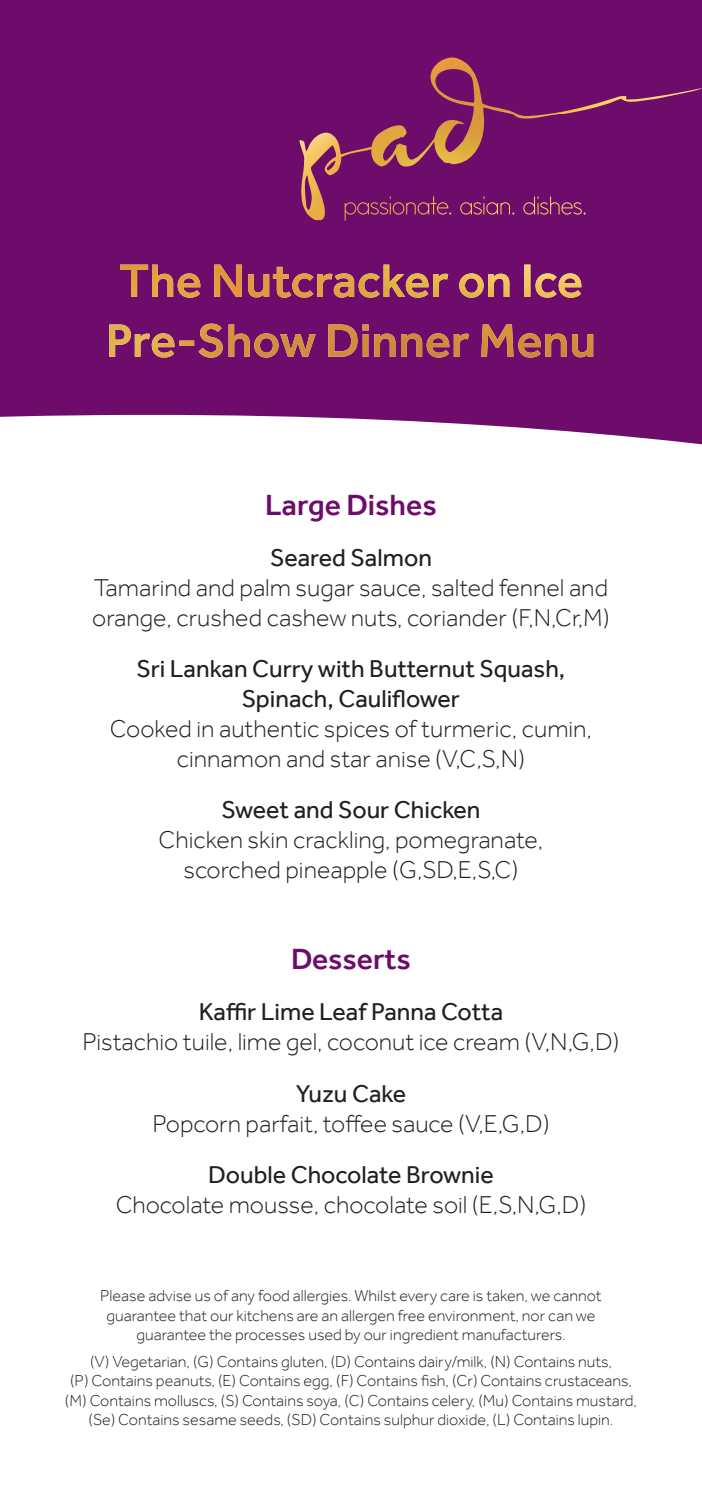
<style>
.page{position:relative;width:702px;height:1489px;background:#fff}
.page>*{position:absolute;margin:0;border:0;box-sizing:border-box;transform-origin:0 0}
.t1{font:500 30px "Effra";color:#6e0c6b}
.t2{font:300 25px/30px "Effra";color:#231f20;text-align:center}
.t3{font:25px/30px "Effra";color:#231f20;text-align:center}
.t4{font:300 16.25px/19.5px "Effra";color:#231f20;text-align:center}
</style>
<div class="page">
<svg style="left:0;top:0;width:702px;height:445px;background:#781d73"></svg>
<img style="left:305px;top:58px;width:168px;height:103px">
<svg style="left:109px;top:264px;width:484px;height:94px;background:#832964"></svg>
<img style="left:120px;top:264px;width:461px;height:34px">
<h1 class="t1" style="left:265px;top:486px;width:173px">Large Dishes</h1>
<h2 class="t3" style="left:270px;top:542px;width:163px">Seared Salmon</h2>
<h2 class="t2" style="left:92px;top:572px;width:519px;text-align:left">Tamarind and palm sugar sauce, salted fennel and orange, crushed cashew nuts, coriander (F,N,Cr,M)</h2>
<h2 class="t3" style="left:137px;top:653px;width:430px">Sri Lankan Curry with Butternut Squash,<br>Spinach, Cauliflower</h2>
<h2 class="t2" style="left:110px;top:713px;width:483px">Cooked in authentic spices of turmeric, cumin, cinnamon and star anise (V,C,S,N)</h2>
<h2 class="t3" style="left:221px;top:794px;width:261px">Sweet and Sour Chicken</h2>
<h2 class="t2" style="left:158px;top:824px;width:386px">Chicken skin crackling, pomegranate, scorched pineapple (G,SD,E,S,C)</h2>
<h1 class="t1" style="left:291px;top:941px;width:121px">Desserts</h1>
<h2 class="t3" style="left:199px;top:996px;width:306px">Kaffir Lime Leaf Panna Cotta</h2>
<h2 class="t2" style="left:82px;top:1026px;width:538px">Pistachio tuile, lime gel, coconut ice cream (V,N,G,D)</h2>
<h2 class="t3" style="left:296px;top:1077px;width:112px">Yuzu Cake</h2>
<h2 class="t2" style="left:152px;top:1107px;width:399px">Popcorn parfait, toffee sauce (V,E,G,D)</h2>
<h2 class="t3" style="left:208px;top:1159px;width:287px">Double Chocolate Brownie</h2>
<h2 class="t2" style="left:116px;top:1189px;width:472px">Chocolate mousse, chocolate soil (E,S,N,G,D)</h2>
<p class="t4" style="left:100px;top:1285px;width:503px">Please advise us of any food allergies. Whilst every care is taken, we cannot guarantee that our kitchens are an allergen free environment, nor can we guarantee the processes used by our ingredient manufacturers.</p>
<p class="t4" style="left:65px;top:1351px;width:573px">(V) Vegetarian, (G) Contains gluten, (D) Contains dairy/milk, (N) Contains nuts,<br>(P) Contains peanuts, (E) Contains egg, (F) Contains fish, (Cr) Contains crustaceans, (M) Contains molluscs, (S) Contains soya, (C) Contains celery, (Mu) Contains mustard, (Se) Contains sesame seeds, (SD) Contains sulphur dioxide, (L) Contains lupin.</p>
</div>
